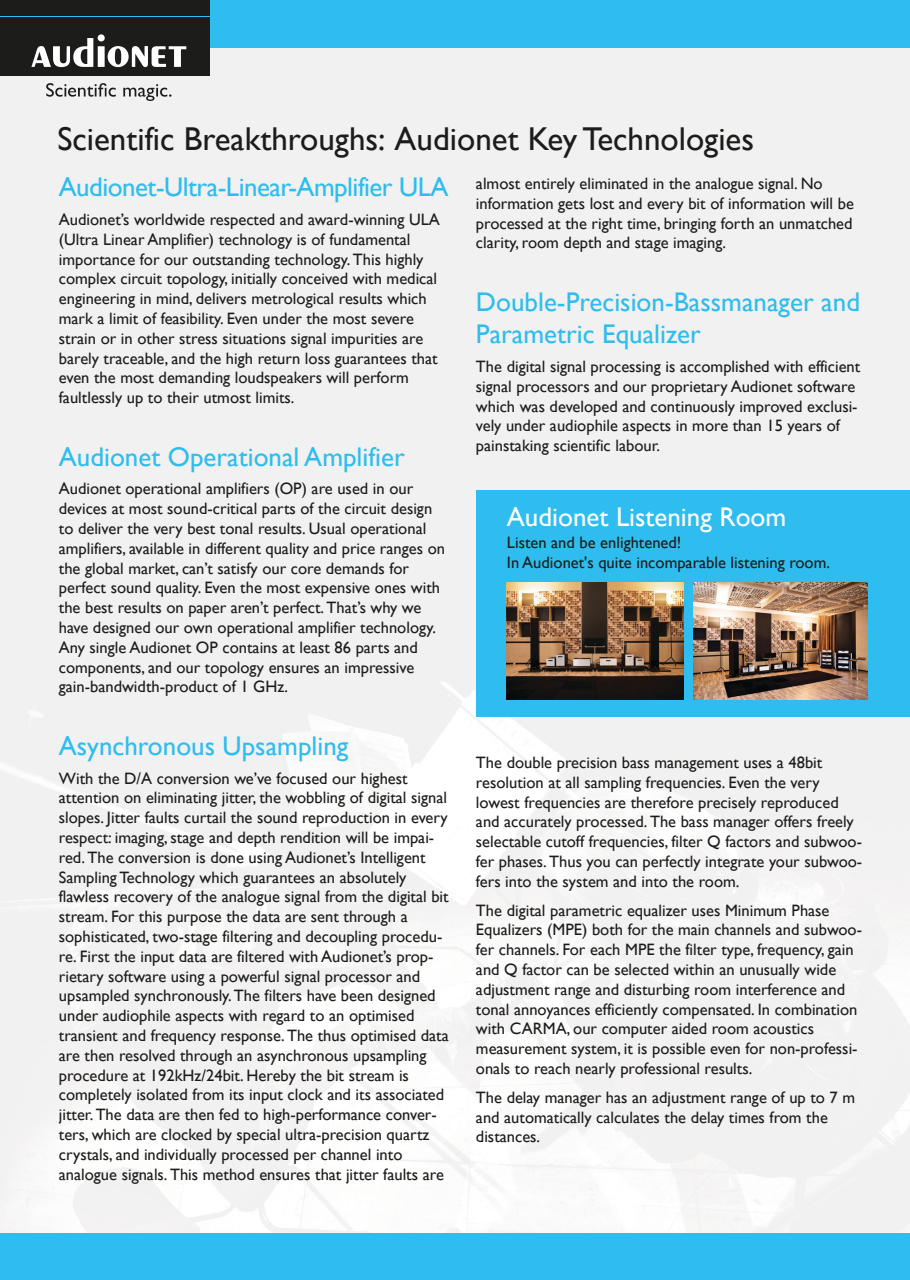
<style>
.page{position:relative;width:910px;height:1280px;background:#fff}
.page>*{position:absolute;margin:0;border:0;box-sizing:border-box;transform-origin:0 0}
.t1{font:33px "Gill Sans";color:#1c1c1b}
.t2{font:27px/32.4px "Gill Sans";color:#2ebdee}
.t3{font:27px "Gill Sans";letter-spacing:-.02em;color:#2ebdee}
.t4{font:27px "Gill Sans";color:#fff}
.t5{font:16.5px/19.8px "Gill Sans";color:#1c1c1b}
</style>
<div class="page">
<img style="left:0;top:47px;width:910px;height:1186px">
<div style="left:0;top:0;width:910px;height:47px;background:#2ebdee"></div>
<div style="left:0;top:1233px;width:910px;height:47px;background:#2ebdee"></div>
<div style="left:0;top:0;width:209px;height:75px;background:#1c1c1b"></div>
<svg style="left:31px;top:34px;width:155px;height:33px"></svg>
<hr style="left:0;top:16px;width:209px;height:1px;background:#2ebdee">
<svg style="left:46px;top:83px;width:70px;height:14px"></svg>
<svg style="left:123px;top:84px;width:49px;height:17px"></svg>
<div style="left:476px;top:490px;width:434px;height:226px;background:#2ebdee"></div>
<img style="left:507px;top:582px;width:176px;height:118px">
<img style="left:694px;top:582px;width:173px;height:118px">
<h1 class="t1" style="left:57px;top:119px;width:698px">Scientific Breakthroughs: Audionet Key Technologies</h1>
<h2 class="t3" style="left:59px;top:171px;width:391px">Audionet-Ultra-Linear-Amplifier ULA</h2>
<p class="t5" style="left:59px;top:209px;width:383px">Audionet’s worldwide respected and award-winning ULA (Ultra Linear Amplifier) technology is of fundamental importance for our outstanding technology. This highly complex circuit topology, initially conceived with medical engineering in mind, delivers metrological results which mark a limit of feasibility. Even under the most severe strain or in other stress situations signal impurities are barely traceable, and the high return loss guarantees that even the most demanding loudspeakers will perform faultlessly up to their utmost limits.</p>
<h2 class="t2" style="left:59px;top:440px;width:347px">Audionet Operational Amplifier</h2>
<p class="t5" style="left:59px;top:479px;width:388px">Audionet operational amplifiers (OP) are used in our devices at most sound-critical parts of the circuit design to deliver the very best tonal results. Usual operational amplifiers, available in different quality and price ranges on the global market, can’t satisfy our core demands for perfect sound quality. Even the most expensive ones with the best results on paper aren’t perfect. That’s why we have designed our own operational amplifier technology.<br>Any single Audionet OP contains at least 86 parts and components, and our topology ensures an impressive gain-bandwidth-product of 1 GHz.</p>
<h2 class="t2" style="left:59px;top:729px;width:291px">Asynchronous Upsampling</h2>
<p class="t5" style="left:59px;top:768px;width:391px">With the D/A conversion we’ve focused our highest attention on eliminating jitter, the wobbling of digital signal slopes. Jitter faults curtail the sound reproduction in every respect: imaging, stage and depth rendition will be impai&shy;red. The conversion is done using Audionet’s Intelligent Sampling Technology which guarantees an absolutely flawless recovery of the analogue signal from the digital bit stream. For this purpose the data are sent through a sophisticated, two-stage filtering and decoupling procedu&shy;re. First the input data are filtered with Audionet’s prop&shy;rietary software using a powerful signal processor and upsampled synchronously.The filters have been designed under audiophile aspects with regard to an optimised transient and frequency response.The thus optimised data are then resolved through an asynchronous upsampling procedure at 192kHz/24bit. Hereby the bit stream is completely isolated from its input clock and its associated jitter.The data are then fed to high-performance conver&shy;ters, which are clocked by special ultra-precision quartz crystals, and individually processed per channel into analogue signals. This method ensures that jitter faults are</p>
<p class="t5" style="left:476px;top:173px;width:379px">almost entirely eliminated in the analogue signal. No information gets lost and every bit of information will be processed at the right time, bringing forth an unmatched clarity, room depth and stage imaging.</p>
<h2 class="t2" style="left:476px;top:285px;width:386px">Double-Precision-Bassmanager and<br>Parametric Equalizer</h2>
<p class="t5" style="left:476px;top:356px;width:386px">The digital signal processing is accomplished with efficient signal processors and our proprietary Audionet software which was developed and continuously improved exclusi&shy;vely under audiophile aspects in more than 15 years of painstaking scientific labour.</p>
<h2 class="t4" style="left:507px;top:501px;width:281px">Audionet Listening Room</h2>
<p class="t5" style="left:507px;top:532px;width:325px">Listen and be enlightened!<br>In Audionet's quite incomparable listening room.</p>
<p class="t5" style="left:476px;top:752px;width:388px">The double precision bass management uses a 48bit resolution at all sampling frequencies. Even the very lowest frequencies are therefore precisely reproduced and accurately processed. The bass manager offers freely selectable cutoff frequencies, filter Q factors and subwoo&shy;fer phases. Thus you can perfectly integrate your subwoo&shy;fers into the system and into the room.</p>
<p class="t5" style="left:476px;top:900px;width:388px">The digital parametric equalizer uses Minimum Phase Equalizers (MPE) both for the main channels and subwoo&shy;fer channels. For each MPE the filter type, frequency, gain and Q factor can be selected within an unusually wide adjustment range and disturbing room interference and tonal annoyances efficiently compensated. In combination with CARMA, our computer aided room acoustics measurement system, it is possible even for non-professi&shy;onals to reach nearly professional results.</p>
<p class="t5" style="left:476px;top:1087px;width:381px">The delay manager has an adjustment range of up to 7 m and automatically calculates the delay times from the distances.</p>
</div>
